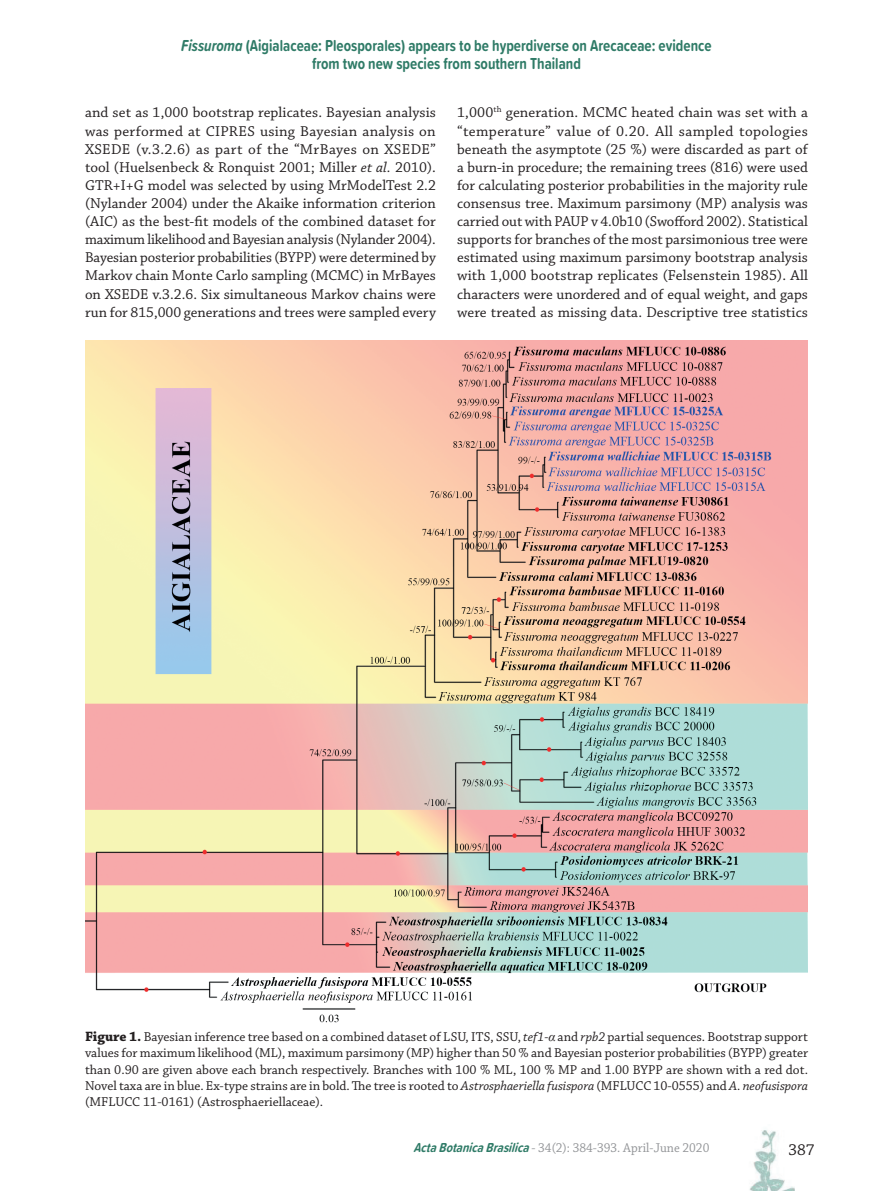
<style>
.page{position:relative;width:893px;height:1191px;background:#fff}
.page>*{position:absolute;margin:0;border:0;box-sizing:border-box;transform-origin:0 0}
.t1{font:700 16.5px/18px "Proxima Soft Cond";color:#2f7b67;text-align:center;scale:.91 1}
.t2{font:16.5px "Chaparral Pro";color:#231f20}
.t3{font:15px/18.1px "Chaparral Pro";color:#231f20;text-align:justify}
.t4{font:13.5px/16.2px "Chaparral Pro";color:#231f20;text-align:justify}
.t5{font:13.5px "Chaparral Pro";color:#939598;scale:.95 1}
.s1{font-style:italic}
.s2{font-weight:700;font-size:14.25px}
.s3{font-family:"Times New Roman";font-style:italic}
.s4{font-family:"Proxima Soft Cond";font-weight:700;font-style:italic;color:#2f7b67}
</style>
<div class="page">
<img style="left:749px;top:1130px;width:45px;height:61px">
<img style="left:85px;top:340px;width:723px;height:683px">
<p class="t1" style="left:181px;top:36px;width:584px"><span class="s1">Fissuroma</span> (Aigialaceae: Pleosporales) appears to be hyperdiverse on Arecaceae: evidence from two new species from southern Thailand</p>
<p class="t3" style="left:85px;top:104px;width:352px">and set as 1,000 bootstrap replicates. Bayesian analysis was performed at CIPRES using Bayesian analysis on XSEDE (v.3.2.6) as part of the “MrBayes on XSEDE” tool (Huelsenbeck &amp; Ronquist 2001; Miller <span class="s1">et al.</span> 2010).<br>GTR+I+G model was selected by using MrModelTest 2.2 (Nylander 2004) under the Akaike information criterion (AIC) as the best-fit models of the combined dataset for maximum likelihood and Bayesian analysis (Nylander 2004).<br>Bayesian posterior probabilities (BYPP) were determined by Markov chain Monte Carlo sampling (MCMC) in MrBayes on XSEDE v.3.2.6. Six simultaneous Markov chains were run for 815,000 generations and trees were sampled every</p>
<p class="t3" style="left:457px;top:104px;width:352px">1,000<sup>th</sup> generation. MCMC heated chain was set with a “temperature” value of 0.20. All sampled topologies beneath the asymptote (25 %) were discarded as part of a burn-in procedure; the remaining trees (816) were used for calculating posterior probabilities in the majority rule consensus tree. Maximum parsimony (MP) analysis was carried out with PAUP v 4.0b10 (Swofford 2002). Statistical supports for branches of the most parsimonious tree were estimated using maximum parsimony bootstrap analysis with 1,000 bootstrap replicates (Felsenstein 1985). All characters were unordered and of equal weight, and gaps were treated as missing data. Descriptive tree statistics</p>
<p class="t4" style="left:85px;top:1029px;width:724px"><span class="s2">Figure 1.</span> Bayesian inference tree based on a combined dataset of LSU, ITS, SSU, <span class="s1">tef1-</span><span class="s3">α</span> and <span class="s1">rpb2</span> partial sequences. Bootstrap support values for maximum likelihood (ML), maximum parsimony (MP) higher than 50 % and Bayesian posterior probabilities (BYPP) greater than 0.90 are given above each branch respectively. Branches with 100 % ML, 100 % MP and 1.00 BYPP are shown with a red dot.<br>Novel taxa are in blue. Ex-type strains are in bold. The tree is rooted to <span class="s1">Astrosphaeriella fusispora</span> (MFLUCC 10-0555) and <span class="s1">A. neofusispora </span>(MFLUCC 11-0161) (Astrosphaeriellaceae).</p>
<p class="t5" style="left:414px;top:1140px;width:313px"><span class="s4">ActaBotanicaBrasilica</span>- 34(2): 384-393. April-June 2020</p>
<p class="t2" style="left:788px;top:1141px;width:27px">387</p>
</div>
